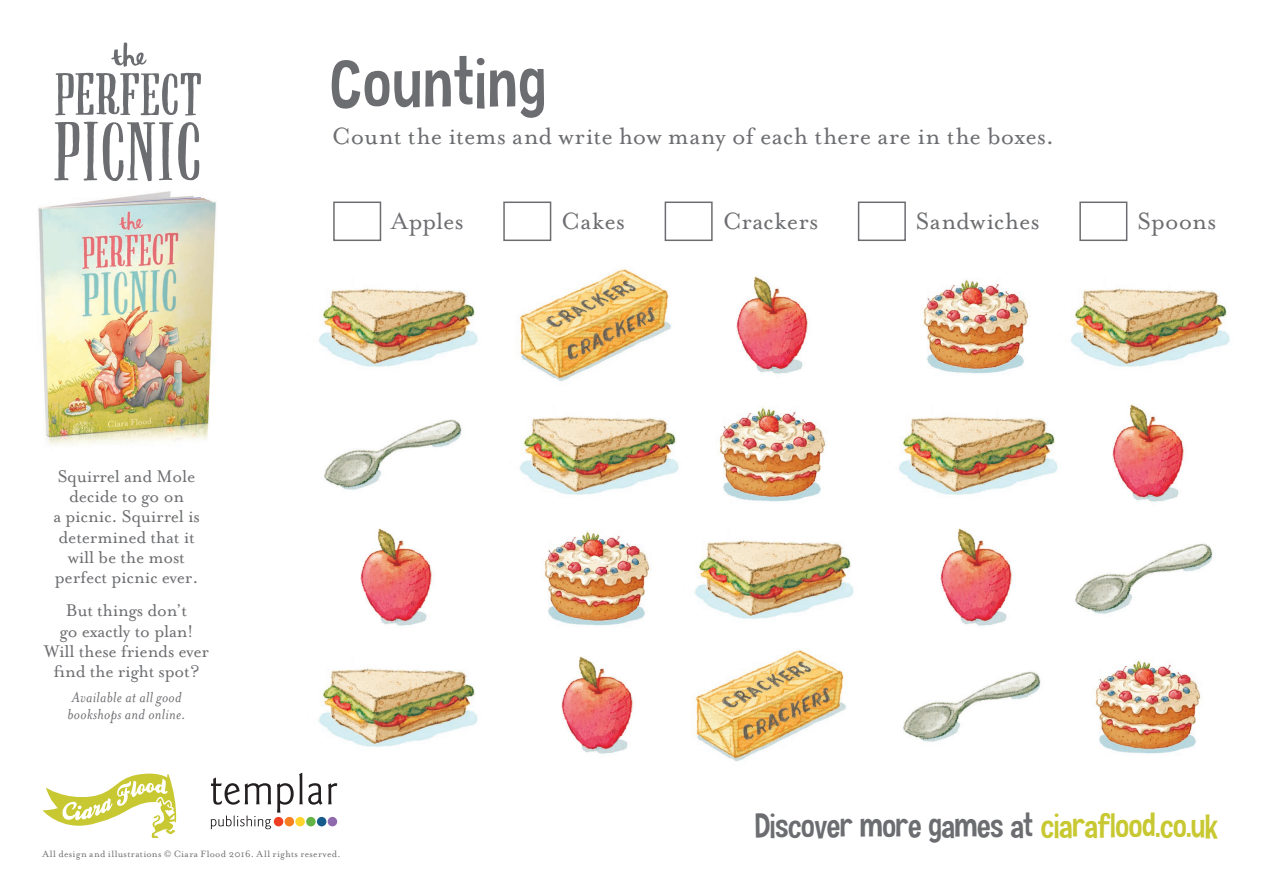
<style>
.page{position:relative;width:1263px;height:893px;background:#fff}
.page>*{position:absolute;margin:0;border:0;box-sizing:border-box;transform-origin:0 0}
._1{font:67.5px "Hauracherell NC";letter-spacing:-.005em;color:#6c6d70}
.t1{font:33px "Hauracherell NC";letter-spacing:-.04em;color:#6c6d70}
._2{font:27px "Mrs Eaves Roman";letter-spacing:.01em;color:#6c6d70}
.How_to_draw_text{font:19.5px/20.2px "Mrs Eaves Roman";letter-spacing:-.01em;color:#6c6d70;text-align:center}
.How_to_draw_text-2{font:italic 16.5px/16.5px "Mrs Eaves";letter-spacing:.02em;color:#6c6d70}
.t2{font:10.5px "Mrs Eaves Roman";letter-spacing:.035em;color:#6c6d70}
.s1{color:#c8c832}
</style>
<div class="page">
<img style="left:38px;top:170px;width:178px;height:275px">
<svg style="left:43px;top:773px;width:134px;height:65px"></svg>
<svg style="left:211px;top:777px;width:60px;height:28px"></svg>
<svg style="left:277px;top:773px;width:60px;height:40px"></svg>
<svg style="left:211px;top:815px;width:60px;height:14px"></svg>
<div style="left:274px;top:817px;width:9px;height:9px;background:#ef3e22;border-radius:50%"></div>
<div style="left:285px;top:817px;width:9px;height:9px;background:#f57f21;border-radius:50%"></div>
<div style="left:295px;top:817px;width:10px;height:9px;background:#ffd42c;border-radius:50%"></div>
<div style="left:306px;top:817px;width:10px;height:9px;background:#63b445;border-radius:50%"></div>
<div style="left:317px;top:817px;width:9px;height:9px;background:#155c8b;border-radius:50%"></div>
<div style="left:328px;top:817px;width:9px;height:9px;background:#8f6bae;border-radius:50%"></div>
<div style="left:333px;top:202px;width:48px;height:39px;border:2px solid #6c6d70"></div>
<div style="left:503px;top:202px;width:48px;height:39px;border:2px solid #6c6d70"></div>
<div style="left:665px;top:202px;width:48px;height:39px;border:2px solid #6c6d70"></div>
<div style="left:858px;top:202px;width:48px;height:39px;border:2px solid #6c6d70"></div>
<div style="left:1079px;top:202px;width:48px;height:39px;border:2px solid #6c6d70"></div>
<svg style="left:111px;top:42px;width:36px;height:25px"></svg>
<svg style="left:55px;top:73px;width:146px;height:43px"></svg>
<svg style="left:54px;top:122px;width:145px;height:59px"></svg>
<img style="left:1071px;top:288px;width:159px;height:79px">
<img style="left:736px;top:276px;width:72px;height:98px">
<img style="left:319px;top:288px;width:159px;height:79px">
<img style="left:923px;top:279px;width:107px;height:95px">
<img style="left:519px;top:269px;width:152px;height:113px">
<img style="left:903px;top:671px;width:138px;height:71px">
<img style="left:561px;top:656px;width:72px;height:98px">
<img style="left:319px;top:668px;width:159px;height:79px">
<img style="left:1095px;top:660px;width:107px;height:94px">
<img style="left:695px;top:650px;width:152px;height:112px">
<img style="left:719px;top:407px;width:108px;height:95px">
<img style="left:899px;top:416px;width:159px;height:79px">
<img style="left:520px;top:416px;width:159px;height:79px">
<img style="left:324px;top:419px;width:138px;height:71px">
<img style="left:1112px;top:404px;width:72px;height:98px">
<img style="left:1075px;top:543px;width:138px;height:71px">
<img style="left:940px;top:528px;width:72px;height:98px">
<img style="left:544px;top:531px;width:107px;height:95px">
<img style="left:695px;top:540px;width:159px;height:79px">
<img style="left:360px;top:528px;width:72px;height:98px">
<p class="_1" style="left:332px;top:40px;width:219px">Counting</p>
<p class="_2" style="left:332px;top:121px;width:724px">Count the items and write how many of each there are in the boxes.</p>
<p class="_2" style="left:391px;top:207px;width:74px">Apples</p>
<p class="_2" style="left:561px;top:207px;width:65px">Cakes</p>
<p class="_2" style="left:723px;top:207px;width:97px">Crackers</p>
<p class="_2" style="left:916px;top:207px;width:125px">Sandwiches</p>
<p class="_2" style="left:1137px;top:207px;width:80px">Spoons</p>
<p class="How_to_draw_text" style="left:53px;top:466px;width:148px">Squirrel and Mole decide to go on<br>a picnic. Squirrel is determined that it will be the most perfect picnic ever.</p>
<p class="How_to_draw_text" style="left:44px;top:601px;width:167px">But things don’t<br>go exactly to plan!<br>Will these friends ever find the right spot?</p>
<p class="How_to_draw_text-2" style="left:67px;top:689px;width:120px">Available at all good bookshops and online.</p>
<p class="t2" style="left:43px;top:848px;width:300px">All design and illustrations © Ciara Flood 2016. All rights reserved.</p>
<p class="t1" style="left:756px;top:805px;width:466px">Discover more games at <span class="s1">ciaraflood.co.uk</span></p>
</div>
